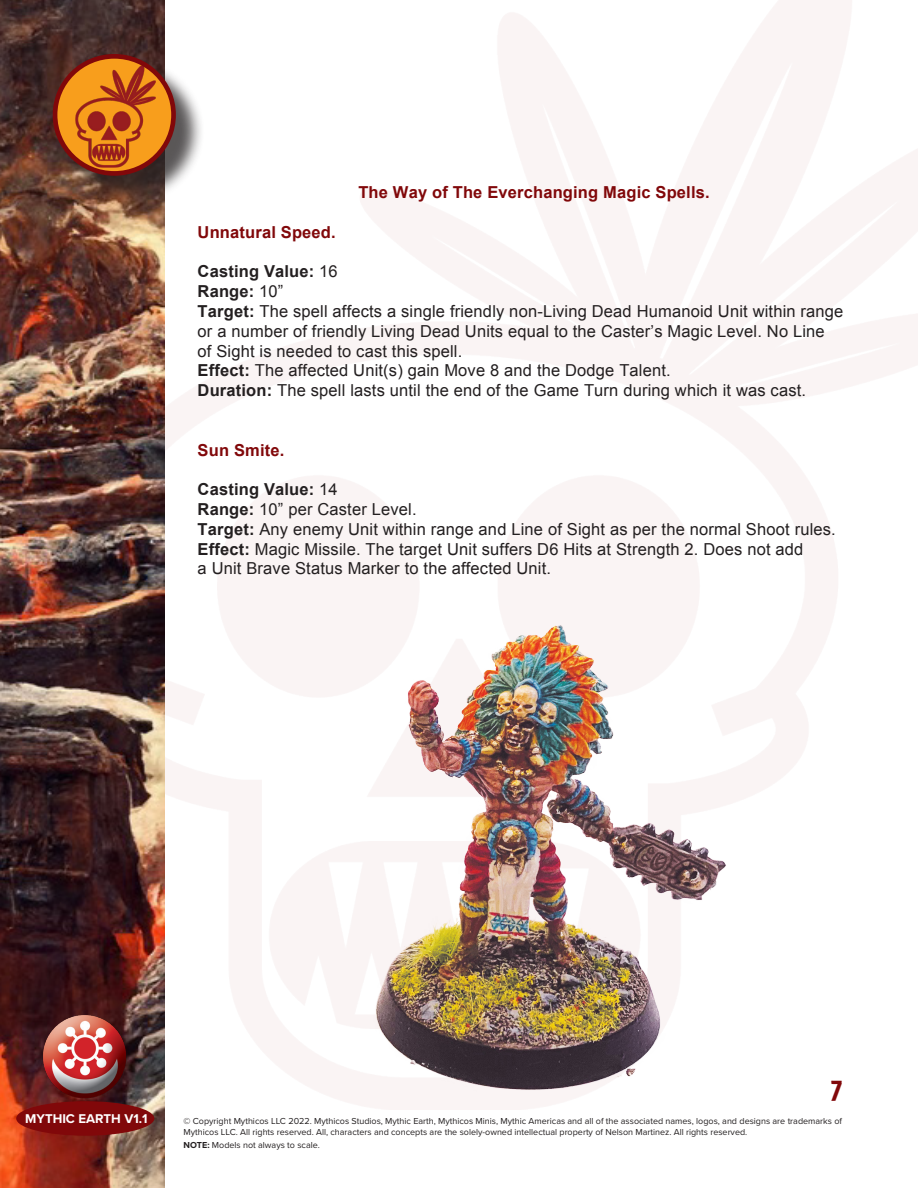
<style>
.page{position:relative;width:918px;height:1188px;background:#fff}
.page>*{position:absolute;margin:0;border:0;box-sizing:border-box;transform-origin:0 0}
.t1{font:28.5px "HALDEN SOLID";color:#81080a}
.t2{font:16.5px "Arial";letter-spacing:.01em;color:#231f20}
.t3{font:700 16.5px "Arial";letter-spacing:.01em;color:#81080a}
.t4{font:700 16.5px "Arial";letter-spacing:.01em;color:#231f20}
.t5{font:700 13.2px "Proxima Nova";color:#fff}
.t6{font:9px "Proxima Nova";color:#231f20}
.s1{font-weight:400}
.s2{font-weight:700}
</style>
<div class="page">
<img style="left:0;top:0;width:165px;height:1188px">
<div style="left:57px;top:58px;width:148px;height:147px;background:#231f20;opacity:.75"></div>
<svg style="left:55px;top:56px;width:119px;height:117px;background:#e48519"></svg>
<img style="left:75px;top:65px;width:81px;height:103px">
<div style="left:53px;top:54px;width:123px;height:122px;border:5px solid #81080a;border-radius:50%"></div>
<div style="left:16px;top:1101px;width:138px;height:35px;background:#81080a;border-radius:50%"></div>
<img style="left:29px;top:1001px;width:111px;height:107px">
<img style="left:346px;top:605px;width:408px;height:505px">
<p class="t3" style="left:358px;top:181px;width:353px">The Way of The Everchanging Magic Spells.</p>
<p class="t3" style="left:198px;top:221px;width:140px">Unnatural Speed.</p>
<p class="t4" style="left:198px;top:261px;width:142px">Casting Value: <span class="s1">16</span></p>
<p class="t4" style="left:198px;top:280px;width:87px">Range: <span class="s1">10”</span></p>
<p class="t2" style="left:198px;top:300px;width:647px"><span class="s2">Target:</span> The spell affects a single friendly non-Living Dead Humanoid Unit within range</p>
<p class="t2" style="left:198px;top:320px;width:629px">or a number of friendly Living Dead Units equal to the Caster’s Magic Level. No Line</p>
<p class="t2" style="left:198px;top:340px;width:266px">of Sight is needed to cast this spell.</p>
<p class="t2" style="left:198px;top:360px;width:475px"><span class="s2">Effect:</span> The affected Unit(s) gain Move 8 and the Dodge Talent.</p>
<p class="t2" style="left:198px;top:380px;width:610px"><span class="s2">Duration:</span> The spell lasts until the end of the Game Turn during which it was cast.</p>
<p class="t3" style="left:198px;top:439px;width:88px">Sun Smite.</p>
<p class="t4" style="left:198px;top:478px;width:142px">Casting Value: <span class="s1">14</span></p>
<p class="t2" style="left:198px;top:498px;width:221px"><span class="s2">Range:</span> 10” per Caster Level.</p>
<p class="t2" style="left:198px;top:518px;width:640px"><span class="s2">Target:</span> Any enemy Unit within range and Line of Sight as per the normal Shoot rules.</p>
<p class="t2" style="left:198px;top:538px;width:607px"><span class="s2">Effect:</span> Magic Missile. The target Unit suffers D6 Hits at Strength 2. Does not add</p>
<p class="t2" style="left:198px;top:558px;width:355px">a Unit Brave Status Marker to the affected Unit.</p>
<p class="t5" style="left:25px;top:1109px;width:124px">MYTHIC EARTH V1.1</p>
<p class="t1" style="left:831px;top:1072px;width:13px">7</p>
<p class="t6" style="left:183px;top:1114px;width:660px">© Copyright Mythicos LLC 2022. Mythicos Studios, Mythic Earth, Mythicos Minis, Mythic Americas and all of the associated names, logos, and designs are trademarks of</p>
<p class="t6" style="left:183px;top:1125px;width:565px">Mythicos LLC. All rights reserved. All, characters and concepts are the solely-owned intellectual property of Nelson Martinez. All rights reserved.</p>
<p class="t6" style="left:183px;top:1139px;width:138px"><span class="s2">NOTE:</span> Models not always to scale.</p>
</div>
